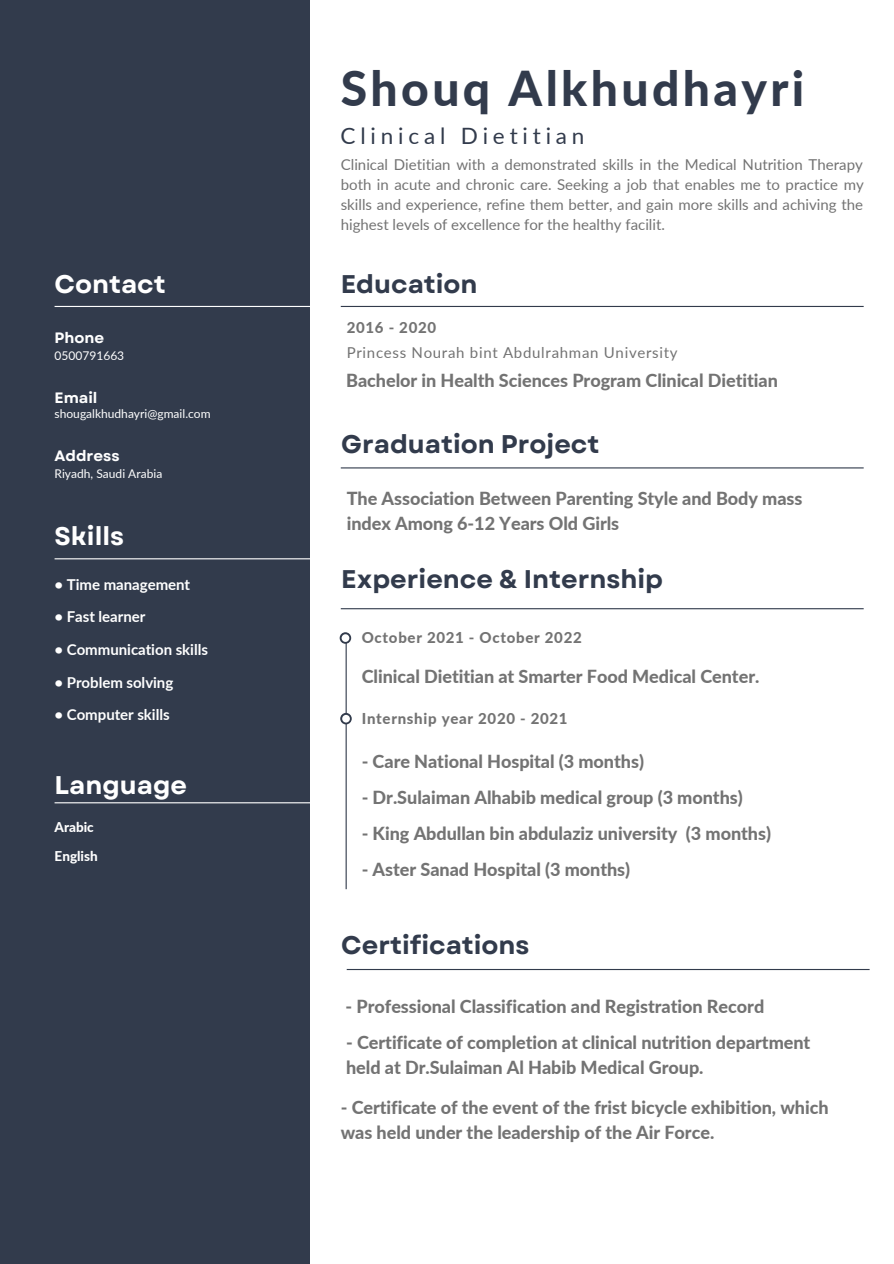
<style>
.page{position:relative;width:894px;height:1264px;background:#fff}
.page>*{position:absolute;margin:0;border:0;box-sizing:border-box;transform-origin:0 0}
.t1{font:800 48px "Lato";letter-spacing:.07em;color:#323b4c}
.t2{font:700 25.5px "Garet";color:#323b4c}
.t3{font:700 25.5px "Garet";color:#fff}
.t4{font:22.5px "Lato";letter-spacing:.215em;color:#323b4c}
.t5{font:800 18px/24.8px "Lato";letter-spacing:-.005em;color:#737373}
.t6{font:15px/20.2px "Lato";color:#737373;text-align:justify}
.t7{font:700 15px "Lato";letter-spacing:-.005em;color:#fff}
.t8{font:800 15px "Lato";letter-spacing:.045em;color:#737373}
.t9{font:15px "Lato";letter-spacing:.045em;color:#737373}
.t10{font:700 15px "Garet";color:#fff}
.t11{font:800 13.5px/28.7px "Lato";color:#fff}
.t12{font:12px "Lato";color:#fff}
</style>
<div class="page">
<div style="left:0;top:0;width:310px;height:1263px;background:#323b4c"></div>
<hr style="left:55px;top:306px;width:255px;height:1px;background:#fff">
<hr style="left:55px;top:558px;width:255px;height:1px;background:#fff">
<hr style="left:341px;top:306px;width:522px;height:1px;background:#323b4c">
<hr style="left:345px;top:634px;width:1px;height:255px;background:#323b4c">
<svg style="left:339px;top:632px;width:12px;height:11px"></svg>
<div style="left:341px;top:634px;width:8px;height:8px;background:#fff;border-radius:50%"></div>
<svg style="left:340px;top:713px;width:11px;height:11px"></svg>
<div style="left:342px;top:715px;width:8px;height:7px;background:#fff;border-radius:50%"></div>
<hr style="left:346px;top:968px;width:523px;height:2px;background:#323b4c">
<hr style="left:55px;top:802px;width:255px;height:1px;background:#fff">
<hr style="left:341px;top:467px;width:522px;height:1px;background:#323b4c">
<hr style="left:341px;top:608px;width:522px;height:1px;background:#323b4c">
<h2 class="t3" style="left:55px;top:266px;width:113px">Contact</h2>
<p class="t10" style="left:55px;top:327px;width:51px">Phone</p>
<p class="t12" style="left:55px;top:348px;width:71px">0500791663</p>
<p class="t10" style="left:55px;top:387px;width:44px">Email</p>
<p class="t12" style="left:55px;top:406px;width:157px">shougalkhudhayri@gmail.com</p>
<p class="t10" style="left:55px;top:445px;width:67px">Address</p>
<p class="t12" style="left:55px;top:466px;width:109px">Riyadh, Saudi Arabia</p>
<h2 class="t3" style="left:55px;top:518px;width:71px">Skills</h2>
<p class="t7" style="left:55px;top:574px;width:137px">• Time management</p>
<p class="t7" style="left:55px;top:607px;width:92px">• Fast learner</p>
<p class="t7" style="left:55px;top:640px;width:155px">• Communication skills</p>
<p class="t7" style="left:55px;top:672px;width:120px">• Problem solving</p>
<p class="t7" style="left:55px;top:705px;width:117px">• Computer skills</p>
<h2 class="t3" style="left:55px;top:766px;width:134px">Language</h2>
<p class="t11" style="left:55px;top:812px;width:45px">Arabic<br>English</p>
<h1 class="t1" style="left:341px;top:59px;width:465px">Shouq Alkhudhayri</h1>
<p class="t4" style="left:340px;top:122px;width:245px">Clinical Dietitian</p>
<p class="t6" style="left:341px;top:154px;width:524px">Clinical Dietitian with a demonstrated skills in the Medical Nutrition Therapy both in acute and chronic care. Seeking a job that enables me to practice my skills and experience, refine them better, and gain more skills and achiving the highest levels of excellence for the healthy facilit.</p>
<h2 class="t2" style="left:341px;top:266px;width:138px">Education</h2>
<p class="t8" style="left:346px;top:318px;width:91px">2016 - 2020</p>
<p class="t9" style="left:346px;top:343px;width:332px">Princess Nourah bint Abdulrahman University</p>
<p class="t5" style="left:346px;top:368px;width:433px">Bachelor in Health Sciences Program Clinical Dietitian</p>
<h2 class="t2" style="left:341px;top:425px;width:259px">Graduation Project</h2>
<p class="t5" style="left:346px;top:485px;width:457px">The Association Between Parenting Style and Body mass index Among 6-12 Years Old Girls</p>
<h2 class="t2" style="left:341px;top:560px;width:323px">Experience &amp; Internship</h2>
<p class="t8" style="left:361px;top:628px;width:221px">October 2021 - October 2022</p>
<p class="t5" style="left:361px;top:663px;width:399px">Clinical Dietitian at Smarter Food Medical Center.</p>
<p class="t8" style="left:361px;top:709px;width:207px">Internship year 2020 - 2021</p>
<p class="t5" style="left:361px;top:749px;width:284px">- Care National Hospital (3 months)</p>
<p class="t5" style="left:361px;top:784px;width:382px">- Dr.Sulaiman Alhabib medical group (3 months)</p>
<p class="t5" style="left:361px;top:820px;width:410px">- King Abdullan bin abdulaziz university (3 months)</p>
<p class="t5" style="left:361px;top:856px;width:270px">- Aster Sanad Hospital (3 months)</p>
<h2 class="t2" style="left:341px;top:926px;width:190px">Certifications</h2>
<p class="t5" style="left:345px;top:993px;width:420px">- Professional Classification and Registration Record</p>
<p class="t5" style="left:346px;top:1029px;width:465px">- Certificate of completion at clinical nutrition department held at Dr.Sulaiman Al Habib Medical Group.</p>
<p class="t5" style="left:341px;top:1094px;width:489px">- Certificate of the event of the frist bicycle exhibition, which was held under the leadership of the Air Force.</p>
</div>
